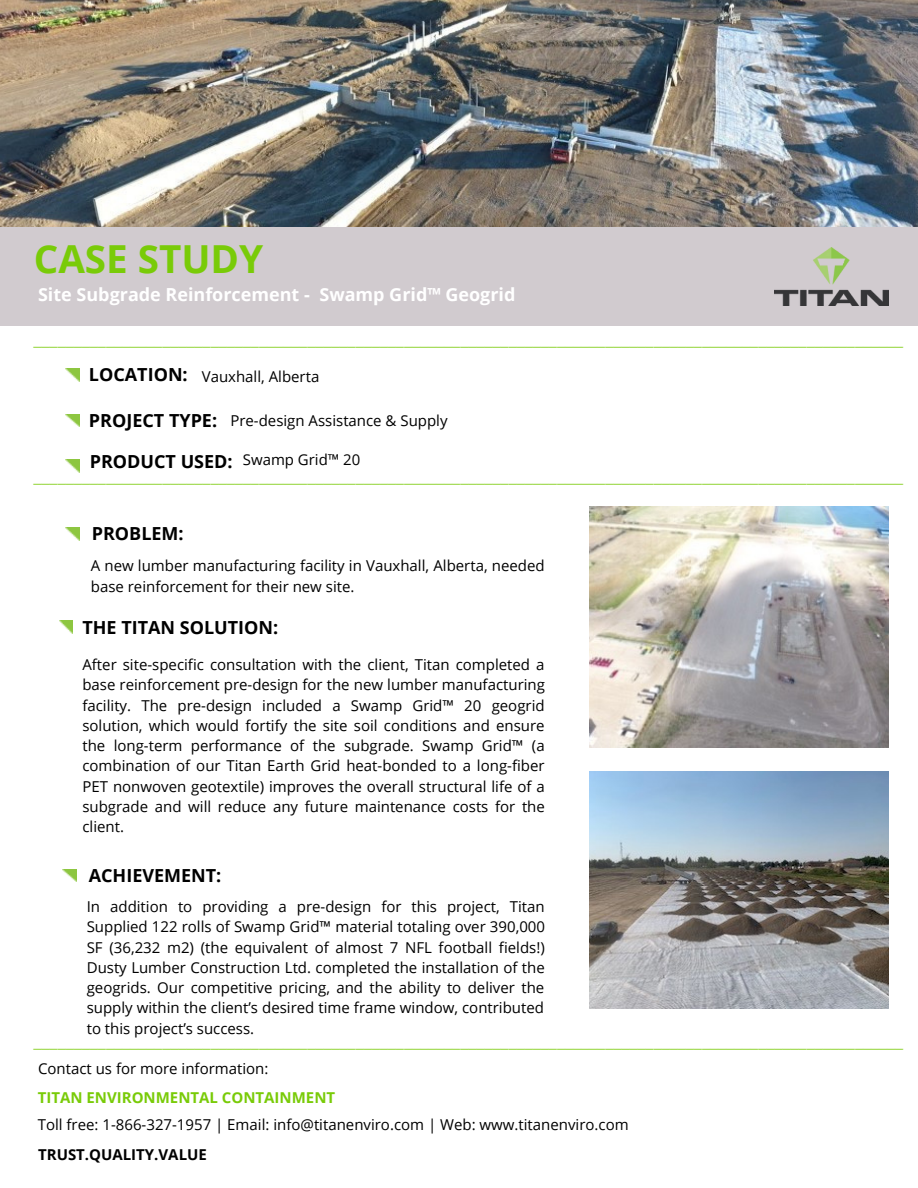
<style>
.page{position:relative;width:918px;height:1188px;background:#fff}
.page>*{position:absolute;margin:0;border:0;box-sizing:border-box;transform-origin:0 0}
.t1{font:700 38.7px "Open Sans";color:#79cb08}
.t2{font:300 19.65px "Open Sans";color:#79cb08}
.t3{font:700 18px "Open Sans";color:#000}
.t4{font:700 18px "Open Sans";color:#fff}
.t5{font:15px/20.2px "Open Sans";color:#000;text-align:justify}
.t6{font:700 15px "Open Sans";color:#79cb08}
.t7{font:700 15px "Open Sans";color:#000}
</style>
<div class="page">
<svg style="left:66px;top:369px;width:13px;height:12px"></svg>
<div style="left:0;top:226px;width:918px;height:100px;background:#d1cbcf"></div>
<svg style="left:66px;top:414px;width:13px;height:13px"></svg>
<svg style="left:66px;top:460px;width:13px;height:12px"></svg>
<svg style="left:66px;top:528px;width:13px;height:12px"></svg>
<svg style="left:63px;top:870px;width:13px;height:12px"></svg>
<img style="left:59px;top:621px;width:14px;height:12px">
<img style="left:774px;top:248px;width:114px;height:57px">
<img style="left:0;top:0;width:918px;height:226px">
<img style="left:590px;top:506px;width:298px;height:241px">
<img style="left:590px;top:771px;width:298px;height:237px">
<h1 class="t1" style="left:34px;top:232px;width:231px">CASE STUDY</h1>
<p class="t4" style="left:38px;top:281px;width:479px">Site Subgrade Reinforcement - Swamp Grid™ Geogrid</p>
<h2 class="t2" style="left:34px;top:324px;width:871px">____________________________________________________________________________________________________________</h2>
<p class="t3" style="left:89px;top:362px;width:100px">LOCATION:</p>
<p class="t5" style="left:202px;top:366px;width:119px">Vauxhall, Alberta</p>
<p class="t3" style="left:89px;top:408px;width:130px">PROJECT TYPE:</p>
<p class="t3" style="left:90px;top:449px;width:144px">PRODUCT USED:</p>
<p class="t5" style="left:230px;top:410px;width:219px">Pre-design Assistance &amp; Supply</p>
<p class="t5" style="left:243px;top:449px;width:119px">Swamp Grid™ 20</p>
<h2 class="t2" style="left:34px;top:461px;width:871px">____________________________________________________________________________________________________________</h2>
<p class="t3" style="left:92px;top:521px;width:93px">PROBLEM:</p>
<p class="t5" style="left:91px;top:556px;width:455px">A new lumber manufacturing facility in Vauxhall, Alberta, needed base reinforcement for their new site.</p>
<p class="t3" style="left:82px;top:614px;width:197px">THE TITAN SOLUTION:</p>
<p class="t5" style="left:82px;top:654px;width:464px">After site-specific consultation with the client, Titan completed a base reinforcement pre-design for the new lumber manufacturing facility. The pre-design included a Swamp Grid™ 20 geogrid solution, which would fortify the site soil conditions and ensure the long-term performance of the subgrade. Swamp Grid™ (a combination of our Titan Earth Grid heat-bonded to a long-fiber PET nonwoven geotextile) improves the overall structural life of a subgrade and will reduce any future maintenance costs for the client.</p>
<p class="t3" style="left:89px;top:863px;width:134px">ACHIEVEMENT:</p>
<p class="t5" style="left:87px;top:896px;width:460px">In addition to providing a pre-design for this project, Titan Supplied 122 rolls of Swamp Grid™ material totaling over 390,000<br>SF (36,232 m2) (the equivalent of almost 7 NFL football fields!)<br>Dusty Lumber Construction Ltd. completed the installation of the geogrids. Our competitive pricing, and the ability to deliver the supply within the client’s desired time frame window, contributed to this project’s success.</p>
<h2 class="t2" style="left:34px;top:1026px;width:871px">____________________________________________________________________________________________________________</h2>
<p class="t5" style="left:38px;top:1058px;width:232px">Contact us for more information:</p>
<p class="t6" style="left:38px;top:1087px;width:299px">TITAN ENVIRONMENTAL CONTAINMENT</p>
<p class="t5" style="left:38px;top:1114px;width:592px">Toll free: 1-866-327-1957 | Email: info@titanenviro.com | Web: www.titanenviro.com</p>
<p class="t7" style="left:38px;top:1144px;width:170px">TRUST.QUALITY.VALUE</p>
</div>
